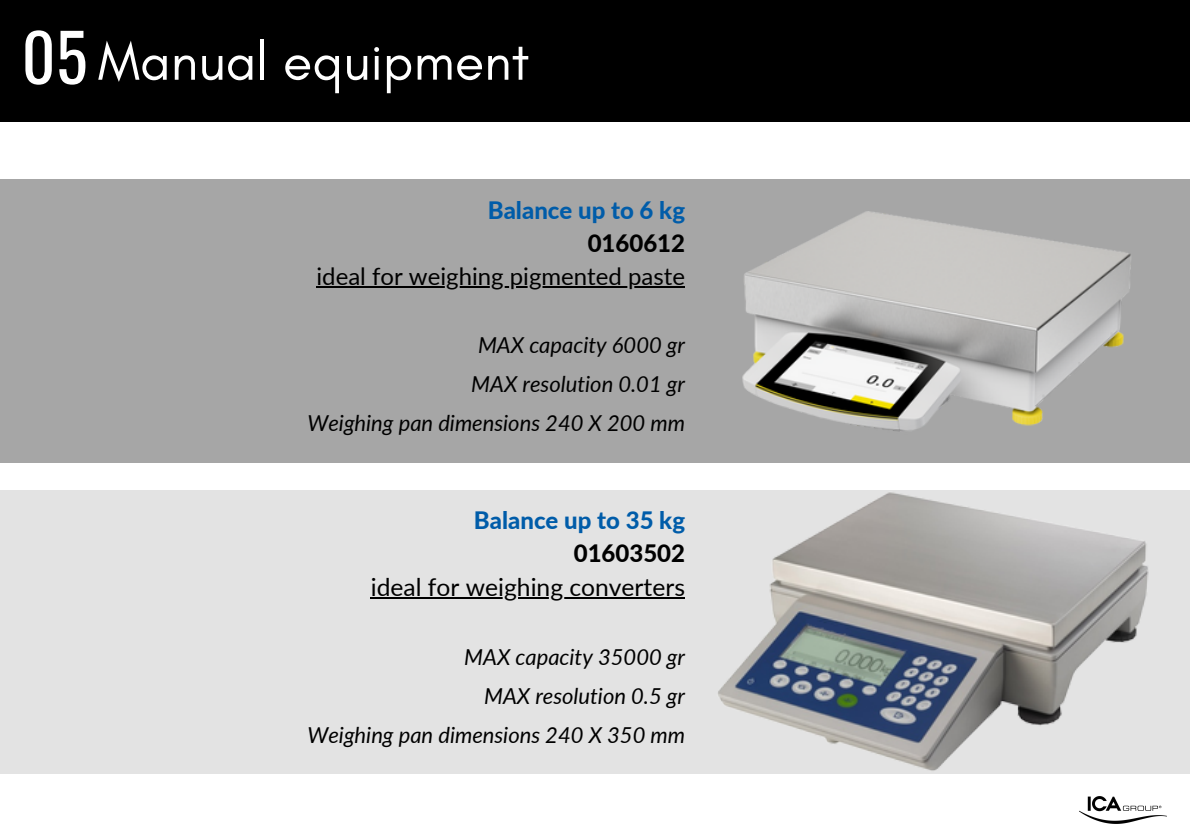
<style>
.page{position:relative;width:1190px;height:839px;background:#fff}
.page>*{position:absolute;margin:0;border:0;box-sizing:border-box;transform-origin:0 0}
.t1{font:54px "Glacial Indifference";color:#fff}
.t2{font:24.6px "Lato";color:#000}
.t3{font:24px "Lato";color:#000}
.t4{font:800 24px "Lato";color:#005ca9}
.t5{font:800 24px "Lato";color:#000}
.t6{font:italic 22px/39px "Lato";color:#000;text-align:right}
.s1{font-family:"Oswald";font-size:65.8px}
</style>
<div class="page">
<div style="left:0;top:0;width:1190px;height:122px;background:#000"></div>
<div style="left:0;top:490px;width:1190px;height:283px;background:#e3e3e3"></div>
<div style="left:0;top:179px;width:1190px;height:283px;background:#a6a6a6"></div>
<img style="left:742px;top:211px;width:389px;height:200px">
<img style="left:712px;top:411px;width:441px;height:363px">
<hr style="left:317px;top:287px;width:368px;height:1px;background:#000">
<hr style="left:371px;top:597px;width:314px;height:2px;background:#000">
<img style="left:1079px;top:796px;width:88px;height:28px">
<h1 class="t1" style="left:22px;top:28px;width:509px"><span class="s1">05</span> Manual equipment</h1>
<p class="t4" style="left:488px;top:195px;width:199px">Balance up to 6 kg</p>
<p class="t5" style="left:588px;top:228px;width:99px">0160612</p>
<p class="t3" style="left:317px;top:261px;width:370px">ideal for weighing pigmented paste</p>
<p class="t6" style="left:307px;top:324px;width:379px">MAX capacity 6000 gr<br>MAX resolution 0.01 gr<br>Weighing pan dimensions 240 X 200 mm</p>
<p class="t4" style="left:474px;top:505px;width:213px">Balance up to 35 kg</p>
<p class="t5" style="left:574px;top:538px;width:113px">01603502</p>
<p class="t2" style="left:371px;top:572px;width:316px">ideal for weighing converters</p>
<p class="t6" style="left:307px;top:637px;width:379px">MAX capacity 35000 gr<br>MAX resolution 0.5 gr<br>Weighing pan dimensions 240 X 350 mm</p>
</div>
